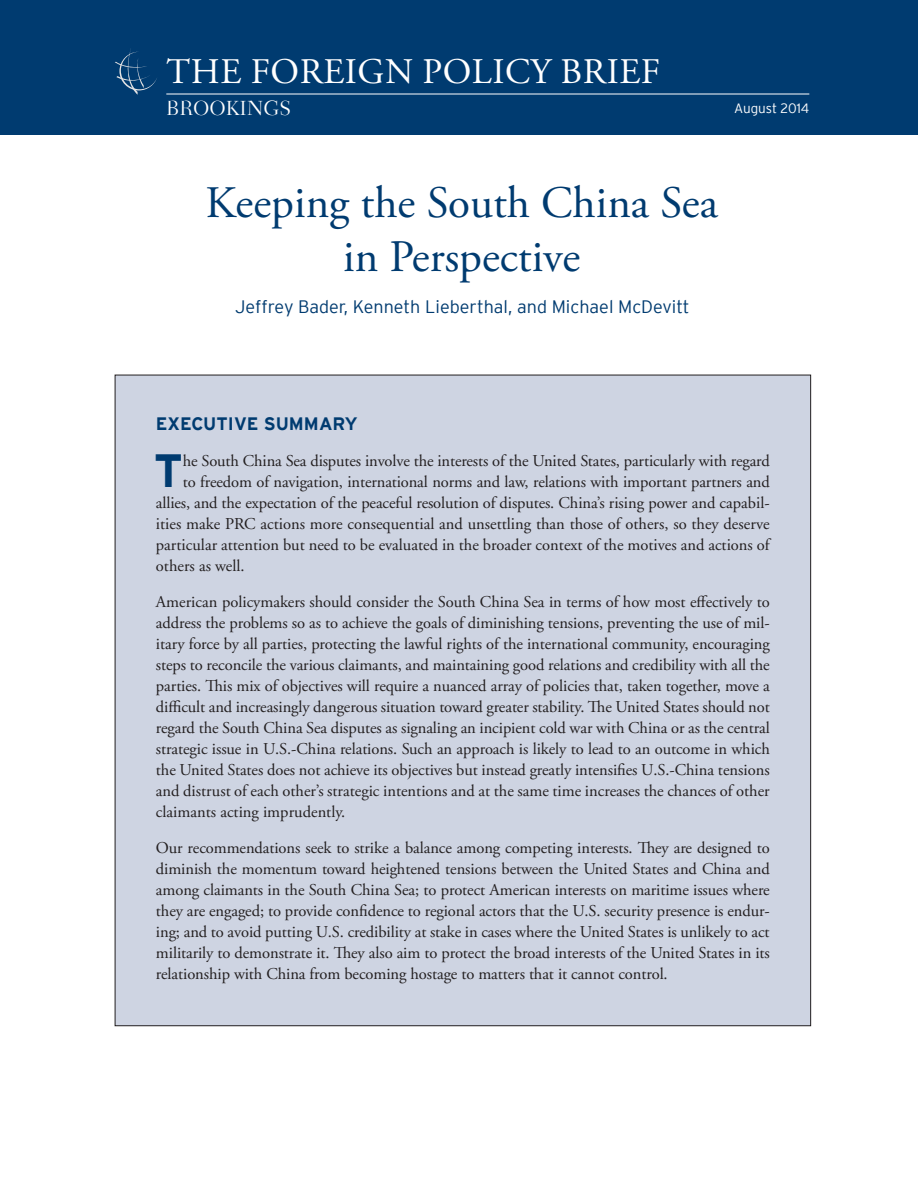
<style>
.page{position:relative;width:918px;height:1188px;background:#fff}
.page>*{position:absolute;margin:0;border:0;box-sizing:border-box;transform-origin:0 0}
.t1{font:700 46.5px "Interstate";color:#003b70}
.t2{font:45px/54px "Adobe Garamond Pro";color:#003b70;text-align:center}
.t3{font:36px "Adobe Garamond Pro";letter-spacing:.015em;color:#fff}
.t4{font:300 21px "Fairfield LT";color:#fff}
.t5{font:300 18px "Interstate";color:#003b70}
.subhead{font:700 18px "Interstate";color:#003b70}
.running_text{font:16.5px/21px "Adobe Garamond Pro";color:#231f20;text-align:justify}
.t6{font:16.5px "Adobe Garamond";letter-spacing:-.01em;color:#231f20}
.t7{font:300 13.5px "Interstate";color:#fff}
</style>
<div class="page">
<div style="left:0;top:0;width:918px;height:135px;background:#003b70"></div>
<svg style="left:115px;top:48px;width:42px;height:47px"></svg>
<hr style="left:166px;top:94px;width:643px;height:1px;background:#fff">
<div style="left:115px;top:375px;width:696px;height:651px;background:#ced4e2"></div>
<h3 class="t3" style="left:167px;top:50px;width:495px">THE FOREIGN POLICY BRIEF</h3>
<p class="t4" style="left:166px;top:96px;width:126px">BROOKINGS</p>
<p class="t7" style="left:734px;top:101px;width:77px">August 2014</p>
<h2 class="t2" style="left:206px;top:177px;width:514px">Keeping the South China Sea in Perspective</h2>
<p class="t5" style="left:235px;top:296px;width:456px">Jeffrey Bader, Kenneth Lieberthal, and Michael McDevitt</p>
<p class="subhead" style="left:156px;top:414px;width:203px">EXECUTIVE SUMMARY</p>
<p class="t1" style="left:154px;top:445px;width:31px">T</p>
<p class="t6" style="left:183px;top:452px;width:588px">he South China Sea disputes involve the interests of the United States, particularly with regard</p>
<p class="t6" style="left:183px;top:473px;width:588px">to freedom of navigation, international norms and law, relations with important partners and</p>
<p class="t6" style="left:156px;top:494px;width:615px">allies, and the expectation of the peaceful resolution of disputes. China’s rising power and capabil-</p>
<p class="t6" style="left:156px;top:515px;width:615px">ities make PRC actions more consequential and unsettling than those of others, so they deserve</p>
<p class="t6" style="left:156px;top:536px;width:615px">particular attention but need to be evaluated in the broader context of the motives and actions of</p>
<p class="t6" style="left:156px;top:557px;width:90px">others as well.</p>
<p class="running_text" style="left:156px;top:592px;width:615px">American policymakers should consider the South China Sea in terms of how most effectively to address the problems so as to achieve the goals of diminishing tensions, preventing the use of mil&shy;itary force by all parties, protecting the lawful rights of the international community, encouraging steps to reconcile the various claimants, and maintaining good relations and credibility with all the parties. This mix of objectives will require a nuanced array of policies that, taken together, move a difficult and increasingly dangerous situation toward greater stability. The United States should not regard the South China Sea disputes as signaling an incipient cold war with China or as the central strategic issue in U.S.-China relations. Such an approach is likely to lead to an outcome in which the United States does not achieve its objectives but instead greatly intensifies U.S.-China tensions and distrust of each other’s strategic intentions and at the same time increases the chances of other claimants acting imprudently.</p>
<p class="running_text" style="left:156px;top:838px;width:615px">Our recommendations seek to strike a balance among competing interests. They are designed to diminish the momentum toward heightened tensions between the United States and China and among claimants in the South China Sea; to protect American interests on maritime issues where they are engaged; to provide confidence to regional actors that the U.S. security presence is endur&shy;ing; and to avoid putting U.S. credibility at stake in cases where the United States is unlikely to act militarily to demonstrate it. They also aim to protect the broad interests of the United States in its relationship with China from becoming hostage to matters that it cannot control.</p>
</div>
